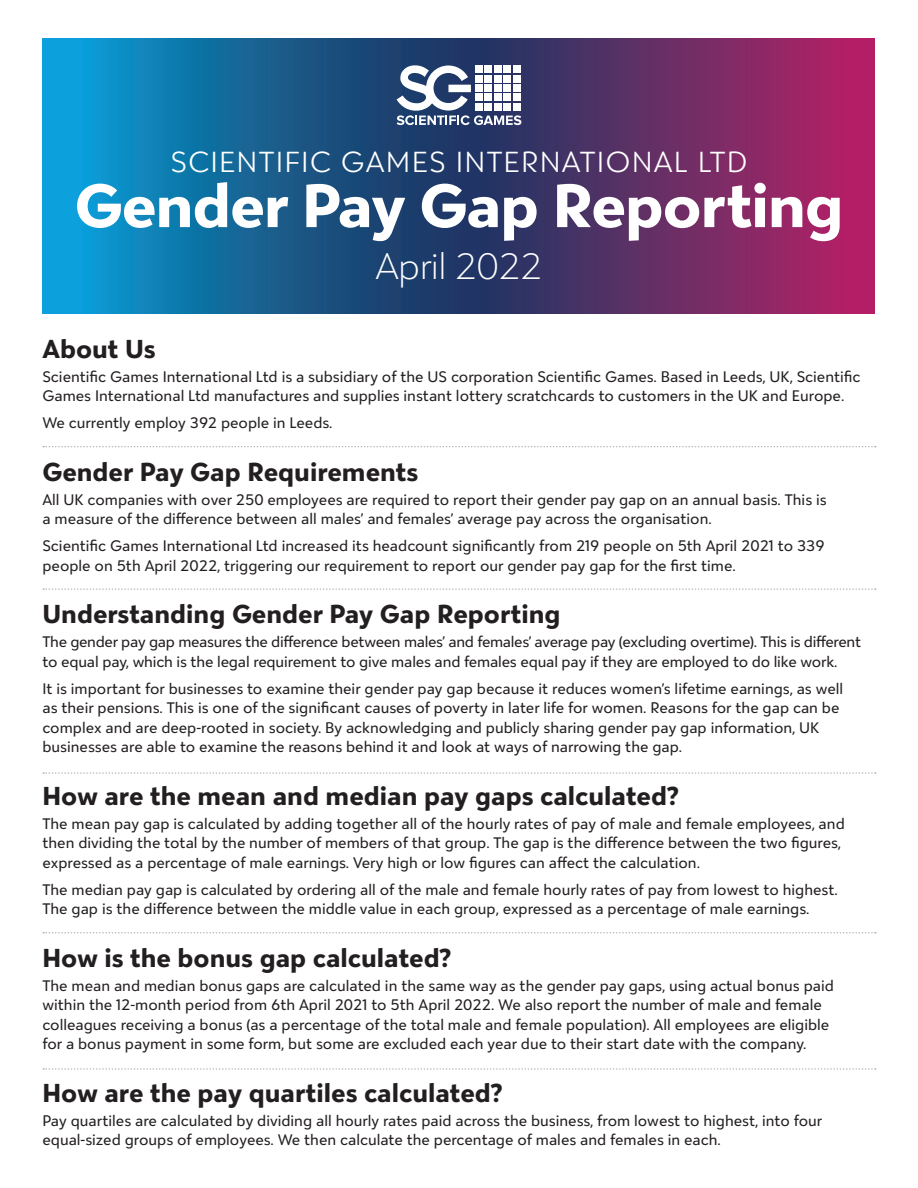
<style>
.page{position:relative;width:918px;height:1188px;background:#fff}
.page>*{position:absolute;margin:0;border:0;box-sizing:border-box;transform-origin:0 0}
.t1{font:700 60px "Tellumo";letter-spacing:-.02em;color:#fff}
.t2{font:100 36px "Tellumo";letter-spacing:-.02em;color:#fff}
.t3{font:300 28.5px "Tellumo";letter-spacing:.04em;color:#fff}
.t4{font:700 25.5px "Tellumo";color:#231f20}
.t5{font:15px/19.5px "Tellumo";color:#231f20}
.t6{font:15px/19.5px "Tellumo";letter-spacing:-.02em;color:#231f20}
</style>
<div class="page">
<svg style="left:42px;top:38px;width:833px;height:275px;background:#3f4a80"></svg>
<svg style="left:397px;top:65px;width:124px;height:60px"></svg>
<svg style="left:43px;top:446px;width:833px;height:1px"></svg>
<svg style="left:43px;top:588px;width:833px;height:2px"></svg>
<svg style="left:43px;top:772px;width:833px;height:2px"></svg>
<svg style="left:43px;top:932px;width:833px;height:2px"></svg>
<svg style="left:43px;top:1068px;width:833px;height:2px"></svg>
<p class="t3" style="left:170px;top:143px;width:579px">SCIENTIFIC GAMES INTERNATIONAL LTD</p>
<p class="t1" style="left:74px;top:165px;width:771px">Gender Pay Gap Reporting</p>
<p class="t2" style="left:376px;top:243px;width:168px">April 2022</p>
<p class="t4" style="left:42px;top:331px;width:115px">About Us</p>
<p class="t5" style="left:42px;top:367px;width:820px">Scientific Games International Ltd is a subsidiary of the US corporation Scientific Games. Based in Leeds, UK, Scientific<br>Games International Ltd manufactures and supplies instant lottery scratchcards to customers in the UK and Europe.</p>
<p class="t5" style="left:42px;top:413px;width:292px">We currently employ 392 people in Leeds.</p>
<p class="t4" style="left:42px;top:454px;width:377px">Gender Pay Gap Requirements</p>
<p class="t5" style="left:42px;top:490px;width:786px">All UK companies with over 250 employees are required to report their gender pay gap on an annual basis. This is a measure of the difference between all males’ and females’ average pay across the organisation.</p>
<p class="t5" style="left:42px;top:536px;width:784px">Scientific Games International Ltd increased its headcount significantly from 219 people on 5th April 2021 to 339 people on 5th April 2022, triggering our requirement to report our gender pay gap for the first time.</p>
<p class="t4" style="left:42px;top:597px;width:520px">Understanding Gender Pay Gap Reporting</p>
<p class="t6" style="left:42px;top:632px;width:820px">The gender pay gap measures the difference between males’ and females’ average pay (excluding overtime). This is different to equal pay, which is the legal requirement to give males and females equal pay if they are employed to do like work.</p>
<p class="t5" style="left:42px;top:679px;width:802px">It is important for businesses to examine their gender pay gap because it reduces women’s lifetime earnings, as well as their pensions. This is one of the significant causes of poverty in later life for women. Reasons for the gap can be complex and are deep-rooted in society. By acknowledging and publicly sharing gender pay gap information, UK businesses are able to examine the reasons behind it and look at ways of narrowing the gap.</p>
<p class="t4" style="left:42px;top:778px;width:638px">How are the mean and median pay gaps calculated?</p>
<p class="t5" style="left:42px;top:814px;width:804px">The mean pay gap is calculated by adding together all of the hourly rates of pay of male and female employees, and then dividing the total by the number of members of that group. The gap is the difference between the two figures, expressed as a percentage of male earnings. Very high or low figures can affect the calculation.</p>
<p class="t5" style="left:42px;top:880px;width:797px">The median pay gap is calculated by ordering all of the male and female hourly rates of pay from lowest to highest.<br>The gap is the difference between the middle value in each group, expressed as a percentage of male earnings.</p>
<p class="t4" style="left:42px;top:940px;width:410px">How is the bonus gap calculated?</p>
<p class="t5" style="left:42px;top:976px;width:793px">The mean and median bonus gaps are calculated in the same way as the gender pay gaps, using actual bonus paid within the 12-month period from 6th April 2021 to 5th April 2022. We also report the number of male and female colleagues receiving a bonus (as a percentage of the total male and female population). All employees are eligible for a bonus payment in some form, but some are excluded each year due to their start date with the company.</p>
<p class="t4" style="left:42px;top:1075px;width:461px">How are the pay quartiles calculated?</p>
<p class="t5" style="left:42px;top:1111px;width:781px">Pay quartiles are calculated by dividing all hourly rates paid across the business, from lowest to highest, into four equal-sized groups of employees. We then calculate the percentage of males and females in each.</p>
</div>
